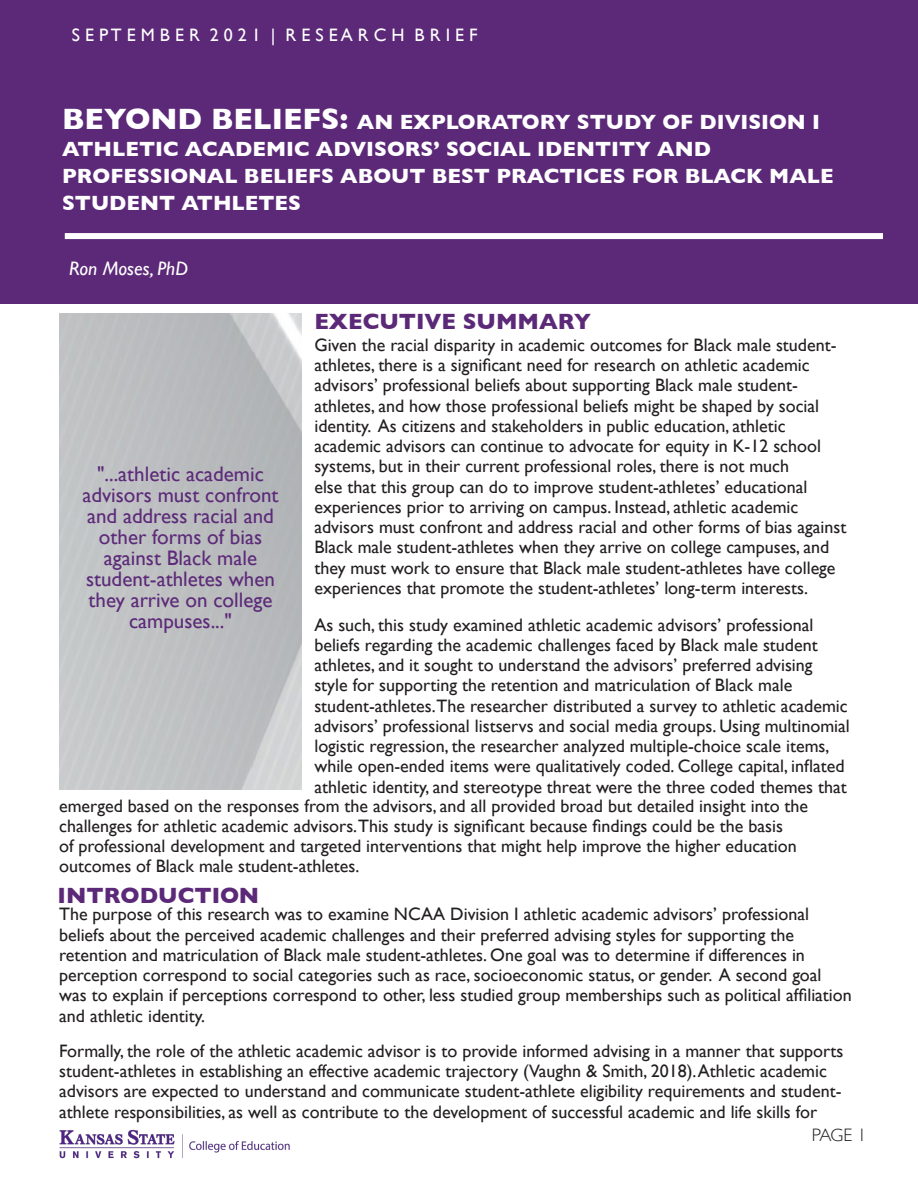
<style>
.page{position:relative;width:918px;height:1188px;background:#fff}
.page>*{position:absolute;margin:0;border:0;box-sizing:border-box;transform-origin:0 0}
.t1{font:700 22.5px "Gill Sans";color:#5c2978}
.t2{font:700 21px/27px "Gill Sans";color:#fff}
.t3{font:21px/21px "Gill Sans";color:#5c2a79;text-align:center}
.t4{font:italic 19.5px "Gill Sans";color:#fff}
.t5{font:18px/20.2px "Gill Sans";color:#231f20}
.t6{font:18px "Gill Sans";color:#fff}
.t7{font:300 18px "Gill Sans";color:#231f20}
.s1{font-size:30px}
</style>
<div class="page">
<div style="left:0;top:0;width:918px;height:304px;background:#5c2978"></div>
<img style="left:59px;top:1129px;width:231px;height:30px">
<div style="left:65px;top:233px;width:818px;height:6px;background:#fff"></div>
<p class="t6" style="left:72px;top:25px;width:407px">S E P T E M B E R 2 0 2 1 | R E S E A R C H B R I E F</p>
<p class="t2" style="left:62px;top:108px;width:759px"><span class="s1">BEYOND BELIEFS:</span> AN EXPLORATORY STUDY OF DIVISION I<br>ATHLETIC ACADEMIC ADVISORS’ SOCIAL IDENTITY AND</p>
<p class="t2" style="left:62px;top:162px;width:773px">PROFESSIONAL BELIEFS ABOUT BEST PRACTICES FOR BLACK MALE<br>STUDENT ATHLETES</p>
<p class="t4" style="left:69px;top:257px;width:121px">Ron Moses, PhD</p>
<p class="t3" style="left:82px;top:463px;width:198px">"...athletic academic advisors must confront and address racial and other forms of bias against Black male student-athletes when they arrive on college campuses..."</p>
<p class="t1" style="left:314px;top:304px;width:278px">EXECUTIVE SUMMARY</p>
<p class="t5" style="left:314px;top:334px;width:534px">Given the racial disparity in academic outcomes for Black male student&shy;athletes, there is a significant need for research on athletic academic advisors’ professional beliefs about supporting Black male student&shy;athletes, and how those professional beliefs might be shaped by social identity. As citizens and stakeholders in public education, athletic academic advisors can continue to advocate for equity in K-12 school systems, but in their current professional roles, there is not much<br>else that this group can do to improve student-athletes’ educational experiences prior to arriving on campus. Instead, athletic academic advisors must confront and address racial and other forms of bias against Black male student-athletes when they arrive on college campuses, and they must work to ensure that Black male student-athletes have college experiences that promote the student-athletes’ long-term interests.</p>
<p class="t5" style="left:314px;top:614px;width:537px">As such, this study examined athletic academic advisors’ professional beliefs regarding the academic challenges faced by Black male student athletes, and it sought to understand the advisors’ preferred advising style for supporting the retention and matriculation of Black male student-athletes.The researcher distributed a survey to athletic academic advisors’ professional listservs and social media groups. Using multinomial logistic regression, the researcher analyzed multiple-choice scale items, while open-ended items were qualitatively coded. College capital, inflated athletic identity, and stereotype threat were the three coded themes that</p>
<p class="t5" style="left:59px;top:795px;width:751px">emerged based on the responses from the advisors, and all provided broad but detailed insight into the challenges for athletic academic advisors.This study is significant because findings could be the basis<br>of professional development and targeted interventions that might help improve the higher education outcomes of Black male student-athletes.</p>
<p class="t5" style="left:59px;top:904px;width:794px">The purpose of this research was to examine NCAA Division I athletic academic advisors’ professional beliefs about the perceived academic challenges and their preferred advising styles for supporting the retention and matriculation of Black male student-athletes. One goal was to determine if differences in perception correspond to social categories such as race, socioeconomic status, or gender. A second goal was to explain if perceptions correspond to other, less studied group memberships such as political affiliation and athletic identity.</p>
<p class="t5" style="left:59px;top:1041px;width:786px">Formally, the role of the athletic academic advisor is to provide informed advising in a manner that supports student-athletes in establishing an effective academic trajectory (Vaughn &amp; Smith, 2018). Athletic academic advisors are expected to understand and communicate student-athlete eligibility requirements and student&shy;athlete responsibilities, as well as contribute to the development of successful academic and life skills for</p>
<p class="t1" style="left:58px;top:878px;width:203px">INTRODUCTION</p>
<p class="t7" style="left:812px;top:1121px;width:56px">PAGE 1</p>
</div>
